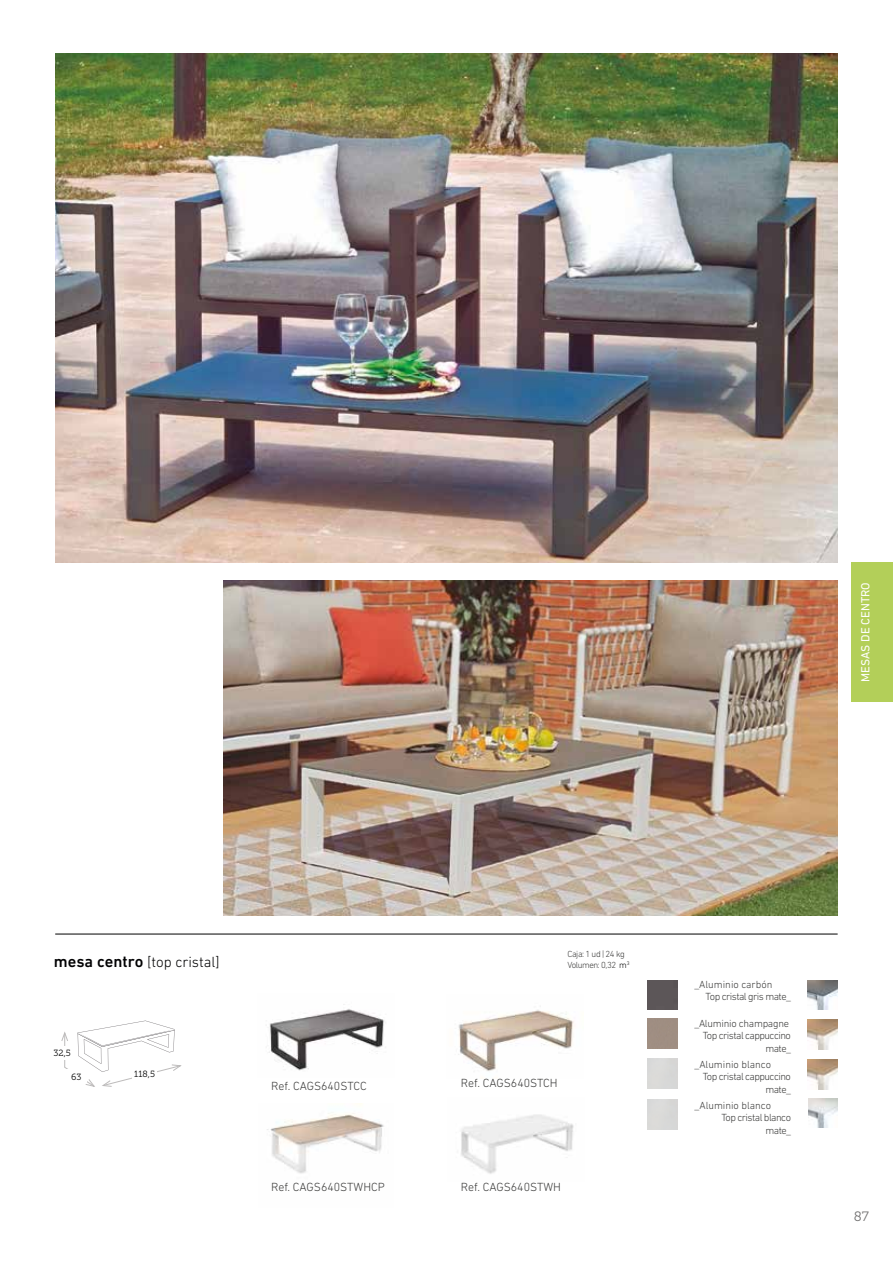
<style>
.page{position:relative;width:893px;height:1263px;background:#fff}
.page>*{position:absolute;margin:0;border:0;box-sizing:border-box;transform-origin:0 0}
.t1{font:300 15px "DIN Next LT Pro";color:#020203}
.t2{font:13.5px "Museo Slab 300";color:#706f6f}
.t3{font:300 12px "DIN Next LT Pro";color:#3c3c3b}
.t4{font:12px "DIN Next LT Pro";color:#fff}
.t5{font:300 10.5px/12.6px "DIN Next LT Pro";letter-spacing:-.05em;color:#3c3c3b}
.t6{font:300 10.5px "DIN Next LT Pro";color:#3c3c3b}
.t7{font:300 9px/10.8px "DIN Next LT Pro";letter-spacing:-.05em;color:#3c3c3b}
.t8{font:9px "Museo Slab 300";color:#000}
.s1{font-weight:500;font-size:16.5px}
.s2{color:#000}
</style>
<div class="page">
<div style="left:851px;top:562px;width:42px;height:140px;background:#b3cf59"></div>
<hr style="left:55px;top:934px;width:783px;height:1px;background:#000">
<img style="left:808px;top:1059px;width:30px;height:30px">
<img style="left:269px;top:1004px;width:116px;height:67px">
<img style="left:458px;top:1006px;width:116px;height:65px">
<img style="left:461px;top:1114px;width:113px;height:60px">
<svg style="left:61px;top:1020px;width:120px;height:67px"></svg>
<img style="left:808px;top:980px;width:29px;height:30px">
<img style="left:648px;top:980px;width:29px;height:30px">
<img style="left:808px;top:1020px;width:29px;height:29px">
<img style="left:267px;top:1104px;width:117px;height:70px">
<img style="left:808px;top:1098px;width:30px;height:30px">
<img style="left:55px;top:54px;width:783px;height:508px">
<img style="left:224px;top:581px;width:614px;height:334px">
<p class="t4" style="left:858px;top:682px;width:101px;rotate:-90deg">MESAS DE CENTRO</p>
<h1 class="t1" style="left:54px;top:953px;width:167px"><span class="s1">mesa centro</span> [top cristal]</h1>
<p class="t8" style="left:54px;top:1048px;width:19px">32,5</p>
<p class="t8" style="left:71px;top:1071px;width:12px">63</p>
<p class="t8" style="left:134px;top:1069px;width:22px">118,5</p>
<p class="t7" style="left:568px;top:948px;width:64px">Caja: 1 ud | 24 kg<br>Volumen: 0,32 <span class="s2">m</span><sup>3</sup></p>
<p class="t3" style="left:271px;top:1078px;width:97px">Ref. CAGS640STCC</p>
<p class="t3" style="left:461px;top:1075px;width:98px">Ref. CAGS640STCH</p>
<p class="t3" style="left:271px;top:1180px;width:115px">Ref. CAGS640STWHCP</p>
<p class="t3" style="left:461px;top:1180px;width:102px">Ref. CAGS640STWH</p>
<p class="t5" style="left:706px;top:978px;width:87px;text-indent:-11px">_Aluminio carbón<br>Top cristal gris mate_</p>
<p class="t5" style="left:694px;top:1016px;width:98px;text-align:right">_Aluminio champagne<br>Top cristal cappuccino mate_</p>
<p class="t6" style="left:694px;top:1058px;width:78px">_Aluminio blanco</p>
<p class="t5" style="left:703px;top:1070px;width:90px">Top cristal cappuccino</p>
<p class="t5" style="left:765px;top:1083px;width:27px">mate_</p>
<p class="t6" style="left:695px;top:1099px;width:78px">_Aluminio blanco</p>
<p class="t5" style="left:721px;top:1111px;width:71px">Top cristal blanco</p>
<p class="t5" style="left:765px;top:1124px;width:27px">mate_</p>
<p class="t2" style="left:854px;top:1209px;width:17px">87</p>
</div>
